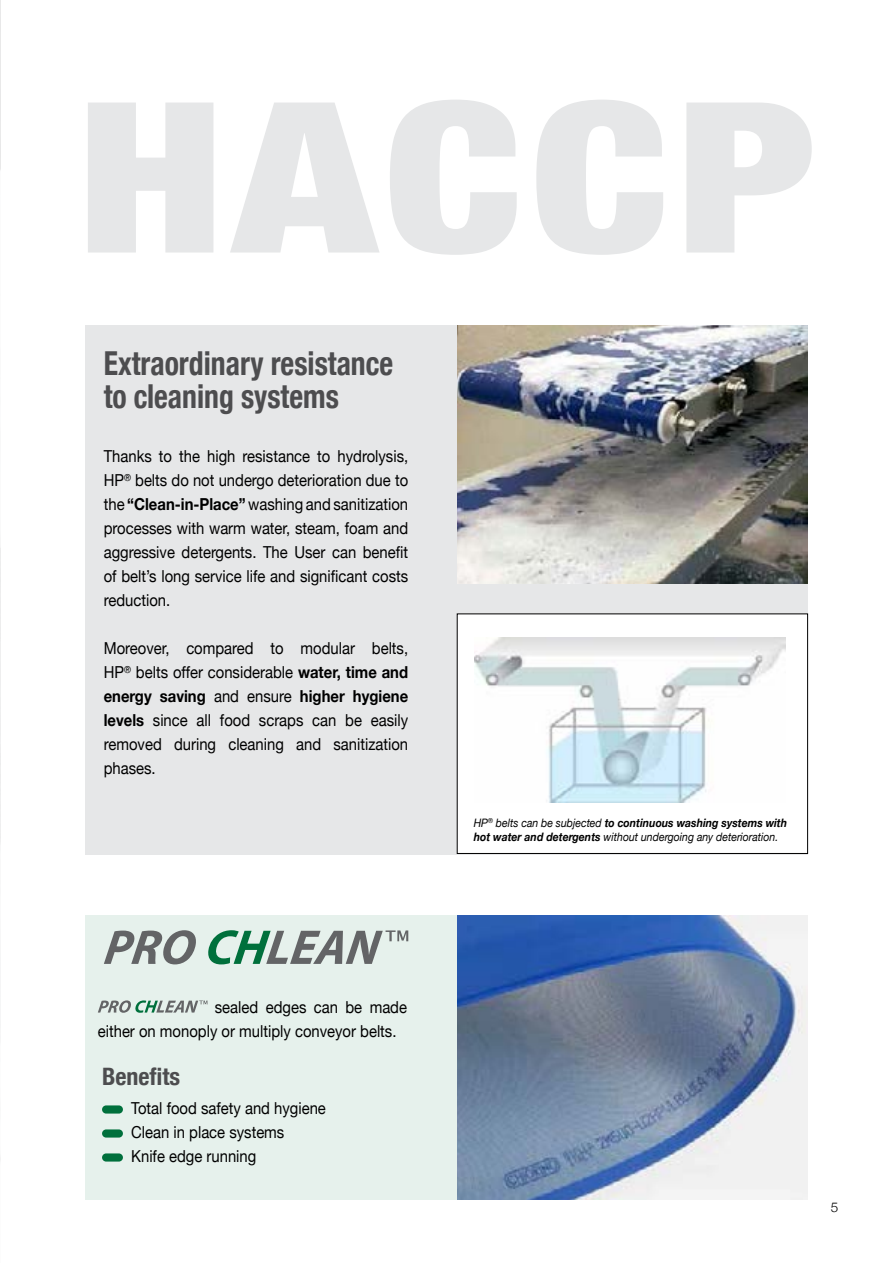
<style>
.page{position:relative;width:893px;height:1263px;background:#fff}
.page>*{position:absolute;margin:0;border:0;box-sizing:border-box;transform-origin:0 0}
.t1{font:900 condensed 210px "Helvetica Neue";letter-spacing:.03em;color:#e6e7e8;scale:1.23 1}
.t2{font:700 condensed 33px/33px "Helvetica Neue";color:#4d4d4f;scale:.9 1}
.t3{font:700 condensed 24px "Helvetica Neue";color:#4d4d4f}
.t4{font:16.5px/24px "Helvetica Neue";color:#000;text-align:justify;scale:.9 1}
.t5{font:300 13.5px "Helvetica Neue";color:#000}
.t6{font:italic 11.7px/14px "Helvetica Neue";color:#000;scale:.9 1}
.s1{font-weight:700}
</style>
<div class="page">
<img style="left:0;top:0;width:1px;height:1160px">
<div style="left:85px;top:325px;width:723px;height:529px;background:#e6e7e8"></div>
<img style="left:457px;top:325px;width:351px;height:259px">
<div style="left:457px;top:614px;width:351px;height:239px;background:#fff"></div>
<img style="left:475px;top:637px;width:310px;height:166px">
<div style="left:457px;top:613px;width:351px;height:241px;border:1px solid #000"></div>
<div style="left:85px;top:915px;width:723px;height:285px;background:#e6f1ec"></div>
<img style="left:457px;top:916px;width:351px;height:283px">
<svg style="left:104px;top:930px;width:92px;height:34px"></svg>
<svg style="left:208px;top:930px;width:200px;height:34px"></svg>
<svg style="left:98px;top:1000px;width:109px;height:13px"></svg>
<div style="left:102px;top:1105px;width:21px;height:8px;background:#00703c;border-radius:4px"></div>
<div style="left:102px;top:1129px;width:21px;height:8px;background:#00703c;border-radius:4px"></div>
<div style="left:102px;top:1153px;width:21px;height:8px;background:#00703c;border-radius:4px"></div>
<h1 class="t1" style="left:77px;top:5px;width:602px">HACCP</h1>
<h2 class="t2" style="left:104px;top:345px;width:323px">Extraordinary resistance to cleaning systems</h2>
<p class="t4" style="left:104px;top:445px;width:340px">Thanks to the high resistance to hydrolysis, HP<sup>®</sup> belts do not undergo deterioration due to the <span class="s1">“Clean-in-Place”</span> washing and sanitization processes with warm water, steam, foam and aggressive detergents. The User can benefit of belt’s long service life and significant costs reduction.</p>
<p class="t4" style="left:104px;top:637px;width:340px">Moreover, compared to modular belts, HP<sup>®</sup> belts offer considerable <span class="s1">water, time and energy saving</span> and ensure <span class="s1">higher hygiene levels</span> since all food scraps can be easily removed during cleaning and sanitization phases.</p>
<p class="t6" style="left:474px;top:816px;width:350px">HP<sup>®</sup> belts can be subjected <span class="s1">to continuous washing systems with hot water and detergents</span> without undergoing any deterioration.</p>
<p class="t4" style="left:98px;top:996px;width:345px;text-indent:117px">sealed edges can be made either on monoply or multiply conveyor belts.</p>
<h3 class="t3" style="left:102px;top:1057px;width:80px">Benefits</h3>
<p class="t4" style="left:131px;top:1097px;width:218px;text-align:left">Total food safety and hygiene<br>Clean in place systems<br>Knife edge running</p>
<p class="t5" style="left:831px;top:1196px;width:9px">5</p>
</div>
